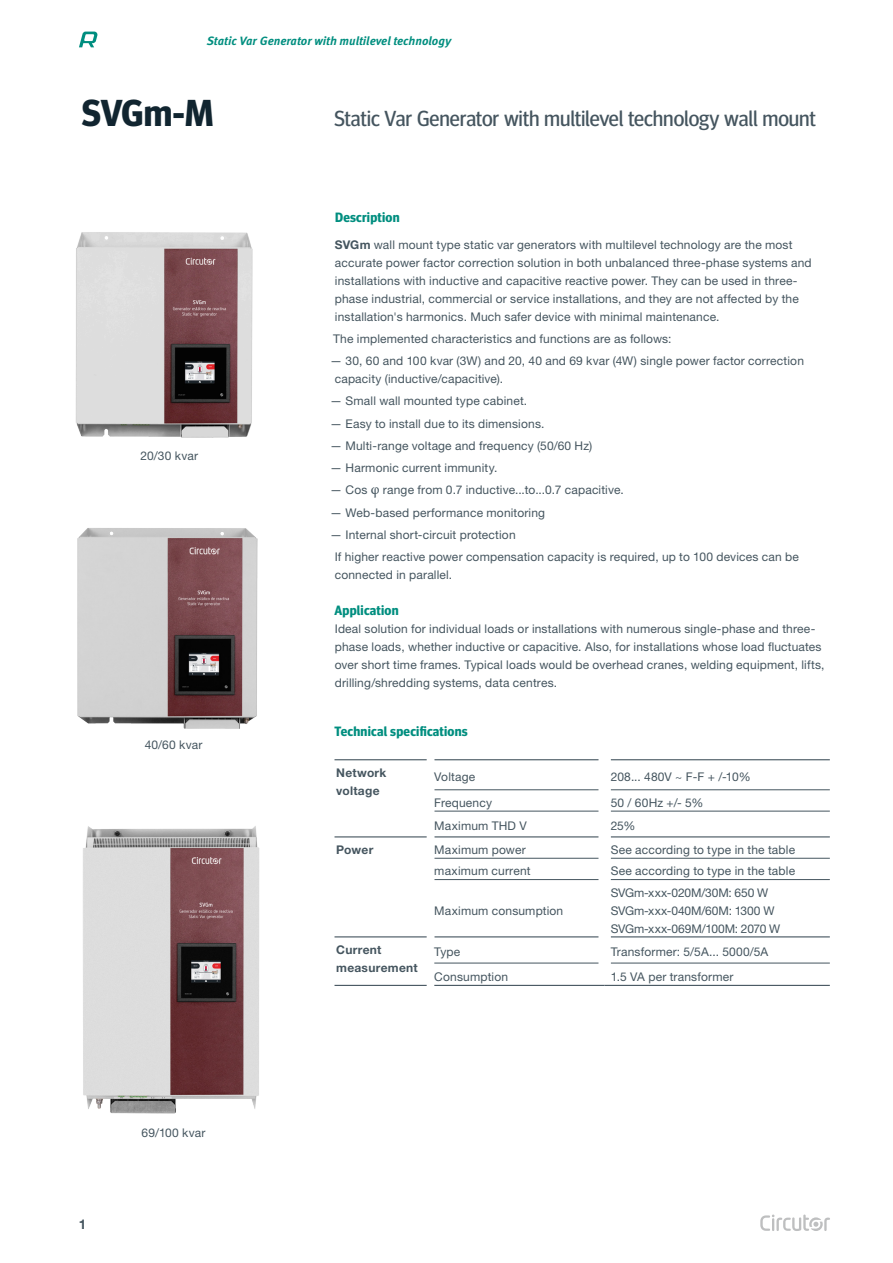
<style>
.page{position:relative;width:893px;height:1263px;background:#fff}
.page>*{position:absolute;margin:0;border:0;box-sizing:border-box;transform-origin:0 0}
.NombreEquipo_1{font:700 37.5px "Meta Head OT";color:#112530}
.Descripcion_1{font:21.75px "Meta Head OT";letter-spacing:-.005em;color:#45555f}
.Titulo{font:700 13.5px "Meta Head OT";letter-spacing:.015em;color:#008e7f}
.NumeroPag{font:700 13.5px "Helvetica Neue LT Std";color:#45555f}
.TextoSeguido{font:12px/18px "Helvetica Neue LT Std";letter-spacing:.015em;color:#45555f}
.TextoTablas{font:12px "Helvetica Neue LT Std";letter-spacing:.015em;color:#45555f}
.TextoTablas-2{font:12px "Helvetica Neue LT Std";letter-spacing:-.005em;color:#45555f}
.t1{font:italic 700 12px "Meta Pro";color:#008e7f}
.TextoTablas-3{font:700 12px/18px "Helvetica Neue LT Std";letter-spacing:.02em;color:#45555f}
.TextoTablas-4{font:12px "Helvetica Neue LT Std";letter-spacing:-.01em;color:#45555f}
.s1{font-weight:700}
.s2{font-family:"Minion Pro";font-size:15px}
</style>
<div class="page">
<svg style="left:79px;top:32px;width:19px;height:15px"></svg>
<svg style="left:760px;top:1214px;width:70px;height:17px"></svg>
<img style="left:75px;top:232px;width:178px;height:206px">
<img style="left:83px;top:826px;width:177px;height:288px">
<img style="left:77px;top:528px;width:181px;height:201px">
<hr style="left:334px;top:985px;width:93px;height:1px;background:#45555f">
<hr style="left:434px;top:789px;width:165px;height:1px;background:#45555f">
<hr style="left:611px;top:789px;width:219px;height:1px;background:#45555f">
<hr style="left:434px;top:811px;width:165px;height:1px;background:#45555f">
<hr style="left:611px;top:811px;width:219px;height:1px;background:#45555f">
<hr style="left:434px;top:858px;width:165px;height:1px;background:#45555f">
<hr style="left:611px;top:858px;width:219px;height:1px;background:#45555f">
<hr style="left:434px;top:879px;width:165px;height:1px;background:#45555f">
<hr style="left:611px;top:879px;width:219px;height:1px;background:#45555f">
<hr style="left:334px;top:759px;width:93px;height:1px;background:#45555f">
<hr style="left:434px;top:759px;width:165px;height:1px;background:#45555f">
<hr style="left:611px;top:759px;width:219px;height:1px;background:#45555f">
<hr style="left:334px;top:836px;width:93px;height:1px;background:#45555f">
<hr style="left:334px;top:936px;width:93px;height:1px;background:#45555f">
<hr style="left:434px;top:836px;width:165px;height:1px;background:#45555f">
<hr style="left:611px;top:836px;width:219px;height:1px;background:#45555f">
<hr style="left:434px;top:936px;width:165px;height:1px;background:#45555f">
<hr style="left:611px;top:936px;width:219px;height:1px;background:#45555f">
<hr style="left:434px;top:963px;width:165px;height:1px;background:#45555f">
<hr style="left:611px;top:963px;width:219px;height:1px;background:#45555f">
<hr style="left:434px;top:985px;width:171px;height:1px;background:#45555f">
<hr style="left:605px;top:985px;width:225px;height:1px;background:#45555f">
<p class="t1" style="left:207px;top:32px;width:246px">Static Var Generator with multilevel technology</p>
<p class="NombreEquipo_1" style="left:81px;top:91px;width:133px">SVGm-M</p>
<p class="TextoSeguido" style="left:141px;top:446px;width:59px">20/30 kvar</p>
<p class="TextoSeguido" style="left:145px;top:736px;width:59px">40/60 kvar</p>
<p class="NumeroPag" style="left:79px;top:1216px;width:9px">1</p>
<p class="TextoSeguido" style="left:142px;top:1123px;width:66px">69/100 kvar</p>
<p class="Descripcion_1" style="left:334px;top:106px;width:483px">Static Var Generator with multilevel technology wall mount</p>
<p class="Titulo" style="left:335px;top:209px;width:66px">Description</p>
<p class="TextoSeguido" style="left:335px;top:235px;width:478px"><span class="s1">SVGm</span> wall mount type static var generators with multilevel technology are the most accurate power factor correction solution in both unbalanced three-phase systems and installations with inductive and capacitive reactive power. They can be used in three&shy;phase industrial, commercial or service installations, and they are not affected by the installation's harmonics. Much safer device with minimal maintenance.</p>
<p class="TextoSeguido" style="left:333px;top:329px;width:340px">The implemented characteristics and functions are as follows:</p>
<p class="TextoSeguido" style="left:335px;top:352px;width:471px;text-indent:-5px">— 30, 60 and 100 kvar (3W) and 20, 40 and 69 kvar (4W) single power factor correction capacity (inductive/capacitive).</p>
<p class="TextoSeguido" style="left:330px;top:392px;width:199px">— Small wall mounted type cabinet.</p>
<p class="TextoSeguido" style="left:330px;top:414px;width:216px">— Easy to install due to its dimensions.</p>
<p class="TextoSeguido" style="left:330px;top:436px;width:263px">— Multi-range voltage and frequency (50/60 Hz)</p>
<p class="TextoSeguido" style="left:330px;top:459px;width:169px">— Harmonic current immunity.</p>
<p class="TextoSeguido" style="left:330px;top:481px;width:295px">— Cos <span class="s2">φ</span> range from 0.7 inductive...to...0.7 capacitive.</p>
<p class="TextoSeguido" style="left:330px;top:503px;width:216px">— Web-based performance monitoring</p>
<p class="TextoSeguido" style="left:330px;top:525px;width:187px">— Internal short-circuit protection</p>
<p class="TextoSeguido" style="left:335px;top:548px;width:466px">If higher reactive power compensation capacity is required, up to 100 devices can be connected in parallel.</p>
<p class="Titulo" style="left:334px;top:602px;width:66px">Application</p>
<p class="TextoSeguido" style="left:335px;top:620px;width:491px">Ideal solution for individual loads or installations with numerous single-phase and three&shy;phase loads, whether inductive or capacitive. Also, for installations whose load fluctuates over short time frames. Typical loads would be overhead cranes, welding equipment, lifts, drilling/shredding systems, data centres.</p>
<p class="Titulo" style="left:334px;top:723px;width:135px">Technical specifications</p>
<p class="TextoTablas-3" style="left:336px;top:763px;width:52px">Network voltage</p>
<p class="TextoTablas" style="left:434px;top:770px;width:42px">Voltage</p>
<p class="TextoTablas" style="left:611px;top:770px;width:142px">208... 480V ~ F-F + /-10%</p>
<p class="TextoTablas" style="left:434px;top:795px;width:59px">Frequency</p>
<p class="TextoTablas" style="left:611px;top:795px;width:94px">50 / 60Hz +/- 5%</p>
<p class="TextoTablas" style="left:434px;top:819px;width:94px">Maximum THD V</p>
<p class="TextoTablas" style="left:611px;top:819px;width:26px">25%</p>
<p class="TextoTablas-3" style="left:336px;top:840px;width:39px">Power</p>
<p class="TextoTablas" style="left:434px;top:842px;width:93px">Maximum power</p>
<p class="TextoTablas" style="left:611px;top:842px;width:186px">See according to type in the table</p>
<p class="TextoTablas" style="left:434px;top:864px;width:98px">maximum current</p>
<p class="TextoTablas" style="left:611px;top:864px;width:186px">See according to type in the table</p>
<p class="TextoTablas" style="left:434px;top:903px;width:130px">Maximum consumption</p>
<p class="TextoTablas-4" style="left:611px;top:885px;width:159px">SVGm-xxx-020M/30M: 650 W</p>
<p class="TextoTablas-2" style="left:611px;top:903px;width:165px">SVGm-xxx-040M/60M: 1300 W</p>
<p class="TextoTablas-2" style="left:611px;top:921px;width:171px">SVGm-xxx-069M/100M: 2070 W</p>
<p class="TextoTablas-3" style="left:336px;top:940px;width:83px">Current measurement</p>
<p class="TextoTablas" style="left:434px;top:945px;width:28px">Type</p>
<p class="TextoTablas" style="left:611px;top:945px;width:159px">Transformer: 5/5A... 5000/5A</p>
<p class="TextoTablas" style="left:434px;top:969px;width:75px">Consumption</p>
<p class="TextoTablas" style="left:611px;top:969px;width:124px">1.5 VA per transformer</p>
</div>
